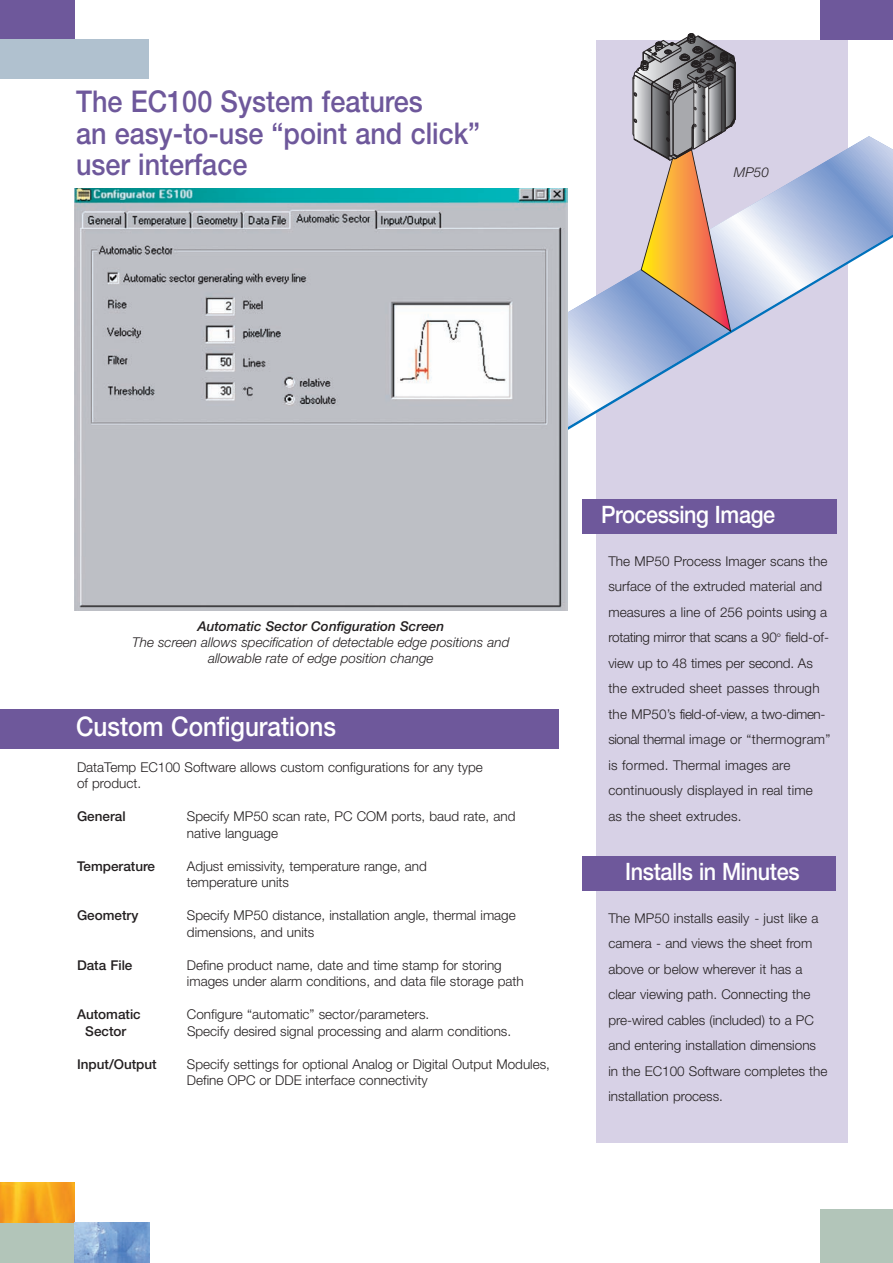
<style>
.page{position:relative;width:893px;height:1263px;background:#fff}
.page>*{position:absolute;margin:0;border:0;box-sizing:border-box;transform-origin:0 0}
.t1{font:500 30px/31.5px "Helvetica Neue";color:#6e589b;scale:.9 1}
.t2{font:500 27px "Helvetica Neue";color:#fff;scale:.9 1}
.t3{font:500 24px "Helvetica Neue";letter-spacing:-.015em;color:#fff;scale:.9 1}
.t4{font:300 13.5px/25.5px "Helvetica Neue";color:#231f20}
.t5{font:italic 300 13.5px/16.2px "Helvetica Neue";color:#231f20;text-align:center}
.t6{font:500 13.5px "Helvetica Neue";color:#231f20}
.t7{font:italic 500 13.5px "Helvetica Neue";color:#231f20}
.s1{font-size:12px}
</style>
<div class="page">
<div style="left:596px;top:41px;width:251px;height:1102px;background:#d7d1e6"></div>
<div style="left:820px;top:0;width:73px;height:40px;background:#6e589b"></div>
<div style="left:583px;top:856px;width:253px;height:35px;background:#6e589b"></div>
<img style="left:75px;top:188px;width:492px;height:422px">
<div style="left:0;top:710px;width:559px;height:39px;background:#6e589b"></div>
<svg style="left:568px;top:136px;width:325px;height:330px"></svg>
<svg style="left:632px;top:33px;width:104px;height:299px"></svg>
<div style="left:583px;top:500px;width:254px;height:34px;background:#6e589b"></div>
<div style="left:820px;top:1209px;width:73px;height:54px;background:#b2c5b9"></div>
<div style="left:0;top:1222px;width:75px;height:41px;background:#b2c5b9"></div>
<img style="left:0;top:1183px;width:75px;height:39px">
<img style="left:74px;top:1222px;width:75px;height:41px">
<div style="left:0;top:0;width:74px;height:40px;background:#6e589b"></div>
<div style="left:0;top:40px;width:149px;height:39px;background:#b0c1cf"></div>
<h1 class="t1" style="left:76px;top:88px;width:451px">The EC100 System features<br>an easy-to-use “point and click” user interface</h1>
<p class="t5" style="left:734px;top:165px;width:37px">MP50</p>
<p class="t7" style="left:197px;top:621px;width:248px">Automatic Sector Configuration Screen</p>
<p class="t5" style="left:132px;top:635px;width:379px">The screen allows specification of detectable edge positions and allowable rate of edge position change</p>
<h2 class="t2" style="left:76px;top:716px;width:290px">Custom Configurations</h2>
<p class="t4" style="left:77px;top:760px;width:407px;line-height:16.5px">DataTemp EC100 Software allows custom configurations for any type of product.</p>
<p class="t6" style="left:77px;top:811px;width:50px">General</p>
<p class="t4" style="left:187px;top:809px;width:330px;line-height:16.5px">Specify MP50 scan rate, PC COM ports, baud rate, and native language</p>
<p class="t6" style="left:77px;top:861px;width:80px">Temperature</p>
<p class="t4" style="left:187px;top:859px;width:241px;line-height:16.5px">Adjust emissivity, temperature range, and temperature units</p>
<p class="t6" style="left:77px;top:910px;width:63px">Geometry</p>
<p class="t4" style="left:187px;top:908px;width:330px;line-height:16.5px">Specify MP50 distance, installation angle, thermal image dimensions, and units</p>
<p class="t6" style="left:77px;top:960px;width:57px">Data File</p>
<p class="t4" style="left:187px;top:958px;width:338px;line-height:16.5px">Define product name, date and time stamp for storing images under alarm conditions, and data file storage path</p>
<p class="t6" style="left:77px;top:1009px;width:65px">Automatic</p>
<p class="t4" style="left:187px;top:1003px;width:244px">Configure “automatic” sector/parameters.</p>
<p class="t6" style="left:85px;top:1026px;width:43px">Sector</p>
<p class="t4" style="left:187px;top:1019px;width:326px">Specify desired signal processing and alarm conditions.</p>
<p class="t6" style="left:77px;top:1059px;width:81px">Input/Output</p>
<p class="t4" style="left:187px;top:1057px;width:365px;line-height:16.5px">Specify settings for optional Analog or Digital Output Modules,<br>Define OPC or DDE interface connectivity</p>
<h3 class="t3" style="left:601px;top:506px;width:195px">Processing Image</h3>
<p class="t4" style="left:608px;top:549px;width:223px">The MP50 Process Imager scans the surface of the extruded material and measures a line of 256 points using a rotating mirror that scans a 90<span class="s1">°</span> field-of&shy;view up to 48 times per second. As the extruded sheet passes through the MP50’s field-of-view, a two-dimen&shy;sional thermal image or “thermogram” is formed. Thermal images are continuously displayed in real time<br>as the sheet extrudes.</p>
<h3 class="t3" style="left:625px;top:863px;width:195px">Installs in Minutes</h3>
<p class="t4" style="left:608px;top:906px;width:220px">The MP50 installs easily - just like a camera - and views the sheet from above or below wherever it has a clear viewing path. Connecting the pre-wired cables (included) to a PC and entering installation dimensions in the EC100 Software completes the installation process.</p>
</div>
